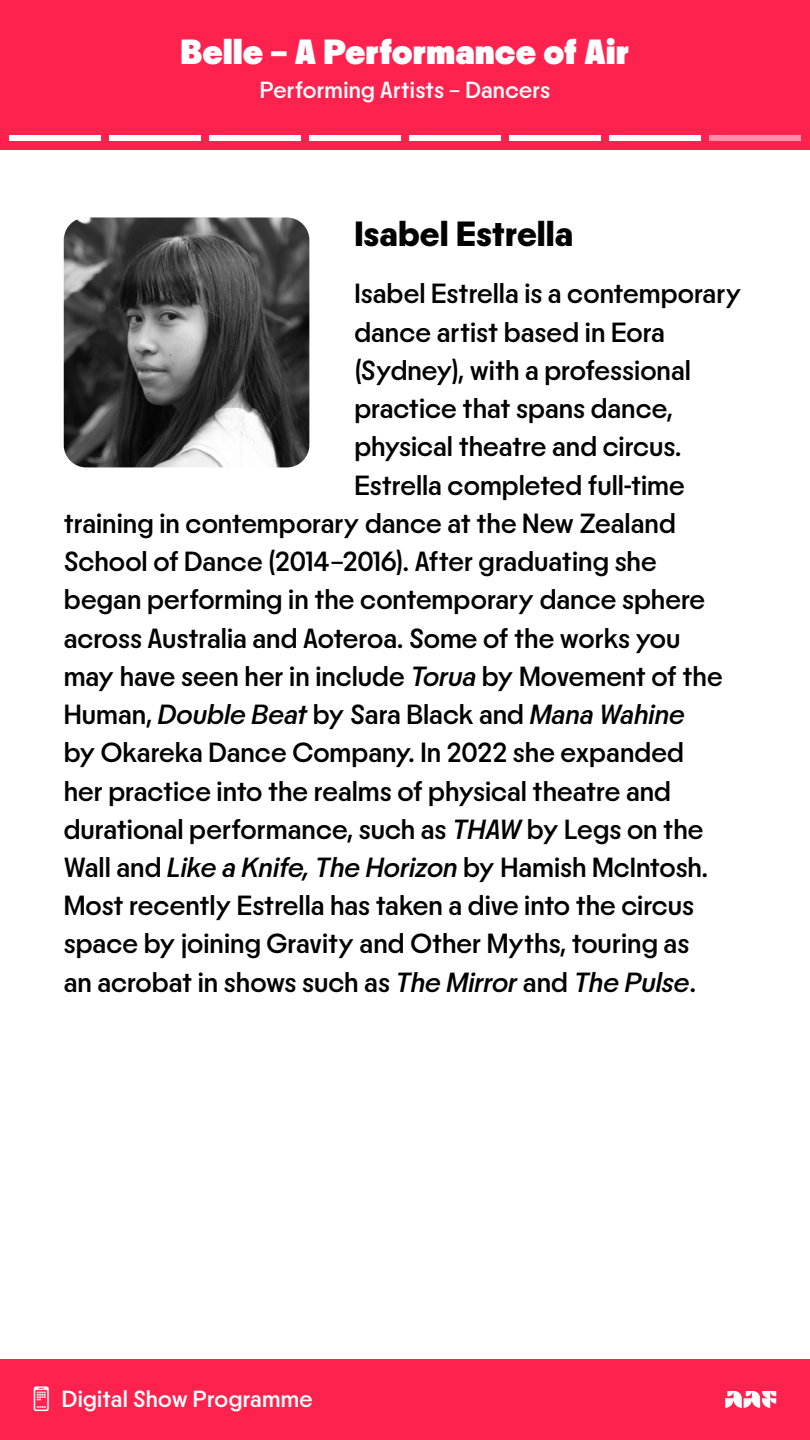
<style>
.page{position:relative;width:810px;height:1440px;background:#fff}
.page>*{position:absolute;margin:0;border:0;box-sizing:border-box;transform-origin:0 0}
.t1{font:800 36px "PP Nikkei Maru";color:#fff}
.t2{font:600 36px "PP Nikkei Maru";color:#000}
.t3{font:28.5px "PP Nikkei Maru";color:#000}
.t4{font:24px "PP Nikkei Maru";letter-spacing:.01em;color:#fff}
.s1{font-style:italic}
</style>
<div class="page">
<div style="left:0;top:0;width:810px;height:150px;background:#ff214e"></div>
<div style="left:9px;top:135px;width:91px;height:6px;background:#fff"></div>
<div style="left:109px;top:135px;width:91px;height:6px;background:#fff"></div>
<div style="left:209px;top:135px;width:91px;height:6px;background:#fff"></div>
<div style="left:309px;top:135px;width:91px;height:6px;background:#fff"></div>
<div style="left:410px;top:135px;width:91px;height:6px;background:#fff"></div>
<div style="left:510px;top:135px;width:91px;height:6px;background:#fff"></div>
<div style="left:610px;top:135px;width:91px;height:6px;background:#fff"></div>
<div style="left:710px;top:135px;width:91px;height:6px;background:#ff90a7"></div>
<div style="left:0;top:1360px;width:810px;height:80px;background:#ff214e"></div>
<svg style="left:725px;top:1391px;width:51px;height:17px"></svg>
<img style="left:64px;top:218px;width:245px;height:249px">
<p class="t1" style="left:180px;top:30px;width:451px">Belle – A Performance of Air</p>
<p class="t4" style="left:260px;top:76px;width:292px">Performing Artists – Dancers</p>
<p class="t2" style="left:354px;top:213px;width:220px">Isabel Estrella</p>
<p class="t3" style="left:354px;top:277px;width:388px">Isabel Estrella is a contemporary</p>
<p class="t3" style="left:354px;top:316px;width:312px">dance artist based in Eora</p>
<p class="t3" style="left:354px;top:354px;width:338px">(Sydney), with a professional</p>
<p class="t3" style="left:354px;top:392px;width:320px">practice that spans dance,</p>
<p class="t3" style="left:354px;top:430px;width:329px">physical theatre and circus.</p>
<p class="t3" style="left:354px;top:469px;width:332px">Estrella completed full-time</p>
<p class="t3" style="left:64px;top:507px;width:614px">training in contemporary dance at the New Zealand</p>
<p class="t3" style="left:64px;top:545px;width:595px">School of Dance (2014–2016). After graduating she</p>
<p class="t3" style="left:64px;top:583px;width:643px">began performing in the contemporary dance sphere</p>
<p class="t3" style="left:64px;top:622px;width:618px">across Australia and Aoteroa. Some of the works you</p>
<p class="t3" style="left:64px;top:660px;width:661px">may have seen her in include <span class="s1">Torua</span> by Movement of the</p>
<p class="t3" style="left:64px;top:698px;width:623px">Human, <span class="s1">Double Beat</span> by Sara Black and <span class="s1">Mana Wahine</span></p>
<p class="t3" style="left:64px;top:736px;width:622px">by Okareka Dance Company. In 2022 she expanded</p>
<p class="t3" style="left:64px;top:775px;width:609px">her practice into the realms of physical theatre and</p>
<p class="t3" style="left:64px;top:813px;width:641px">durational performance, such as <span class="s1">THAW</span> by Legs on the</p>
<p class="t3" style="left:64px;top:851px;width:646px">Wall and <span class="s1">Like a Knife, The Horizon</span> by Hamish McIntosh.</p>
<p class="t3" style="left:64px;top:889px;width:632px">Most recently Estrella has taken a dive into the circus</p>
<p class="t3" style="left:64px;top:928px;width:627px">space by joining Gravity and Other Myths, touring as</p>
<p class="t3" style="left:64px;top:966px;width:634px">an acrobat in shows such as <span class="s1">The Mirror</span> and <span class="s1">The Pulse</span>.</p>
<p class="t4" style="left:62px;top:1385px;width:252px">Digital Show Programme</p>
</div>
